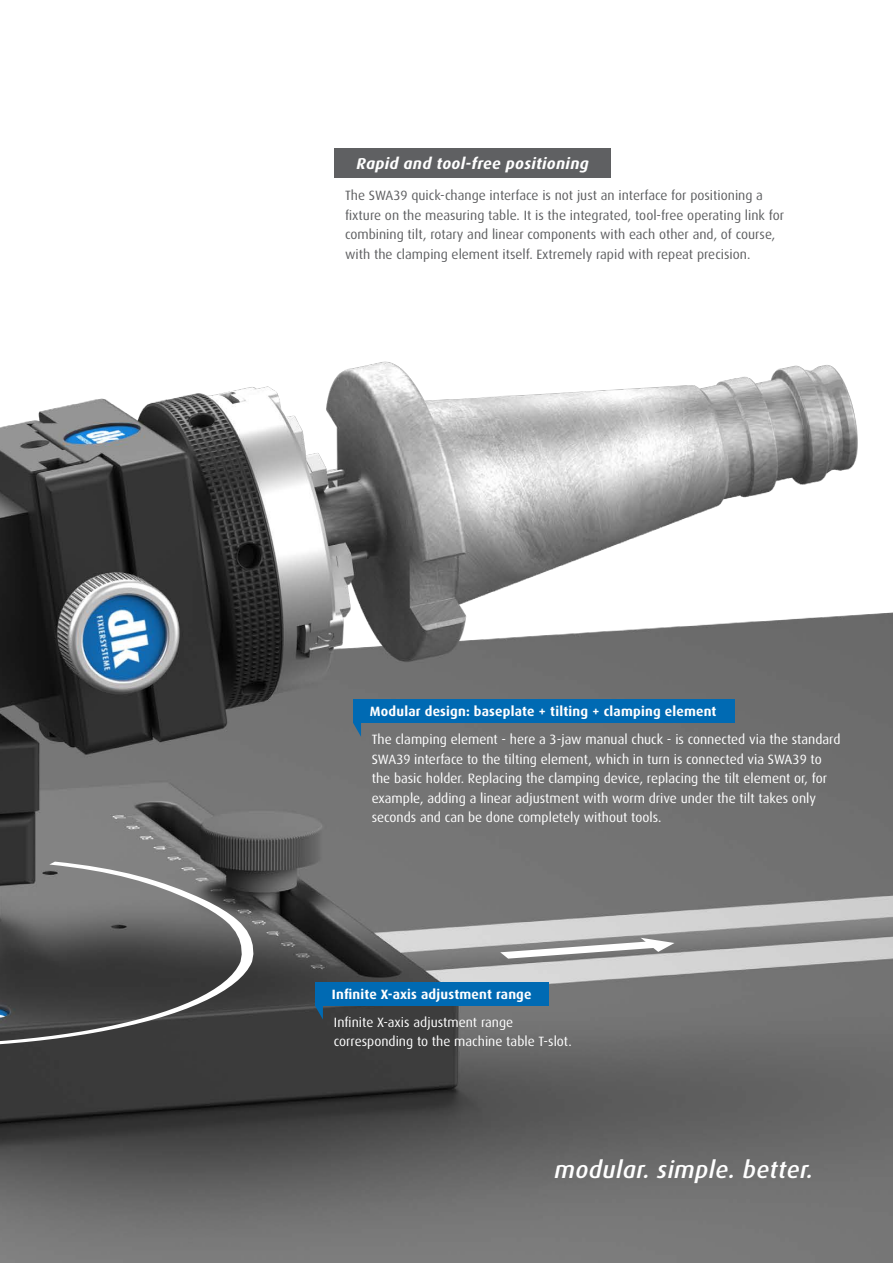
<style>
.page{position:relative;width:893px;height:1263px;background:#fff}
.page>*{position:absolute;margin:0;border:0;box-sizing:border-box;transform-origin:0 0}
.t1{font:italic 500 23.85px "Dax Pro";letter-spacing:.02em;color:#fff}
.t2{font:italic 700 15.75px "Dax Pro";letter-spacing:.02em;color:#fff}
.t3{font:13.5px/19.5px "Dax Pro";color:#fff}
.t4{font:13.5px/19.5px "Dax Pro";color:#5f6062}
.t5{font:700 13.5px "Dax Pro";letter-spacing:.015em;color:#fff}
</style>
<div class="page">
<img style="left:0;top:148px;width:893px;height:1115px">
<svg style="left:487px;top:925px;width:195px;height:49px;background:#c1c1c1"></svg>
<svg style="left:0;top:827px;width:389px;height:259px;background:#545454"></svg>
<div style="left:334px;top:149px;width:277px;height:29px;background:#5f6062"></div>
<svg style="left:353px;top:723px;width:8px;height:14px"></svg>
<div style="left:353px;top:699px;width:382px;height:24px;background:#006ab3"></div>
<svg style="left:315px;top:1005px;width:8px;height:14px"></svg>
<div style="left:315px;top:982px;width:234px;height:23px;background:#006ab3"></div>
<p class="t2" style="left:357px;top:154px;width:234px">Rapid and tool-free positioning</p>
<p class="t4" style="left:345px;top:186px;width:440px">The SWA39 quick-change interface is not just an interface for positioning a fixture on the measuring table. It is the integrated, tool-free operating link for combining tilt, rotary and linear components with each other and, of course, with the clamping element itself. Extremely rapid with repeat precision.</p>
<p class="t5" style="left:370px;top:703px;width:348px">Modular design: baseplate + tilting + clamping element</p>
<p class="t3" style="left:372px;top:729px;width:470px">The clamping element - here a 3-jaw manual chuck - is connected via the standard SWA39 interface to the tilting element, which in turn is connected via SWA39 to the basic holder. Replacing the clamping device, replacing the tilt element or, for example, adding a linear adjustment with worm drive under the tilt takes only seconds and can be done completely without tools.</p>
<p class="t5" style="left:332px;top:986px;width:201px">Infinite X-axis adjustment range</p>
<p class="t3" style="left:334px;top:1012px;width:239px">Infinite X-axis adjustment range corresponding to the machine table T-slot.</p>
<h1 class="t1" style="left:554px;top:1154px;width:260px">modular. simple. better.</h1>
</div>
